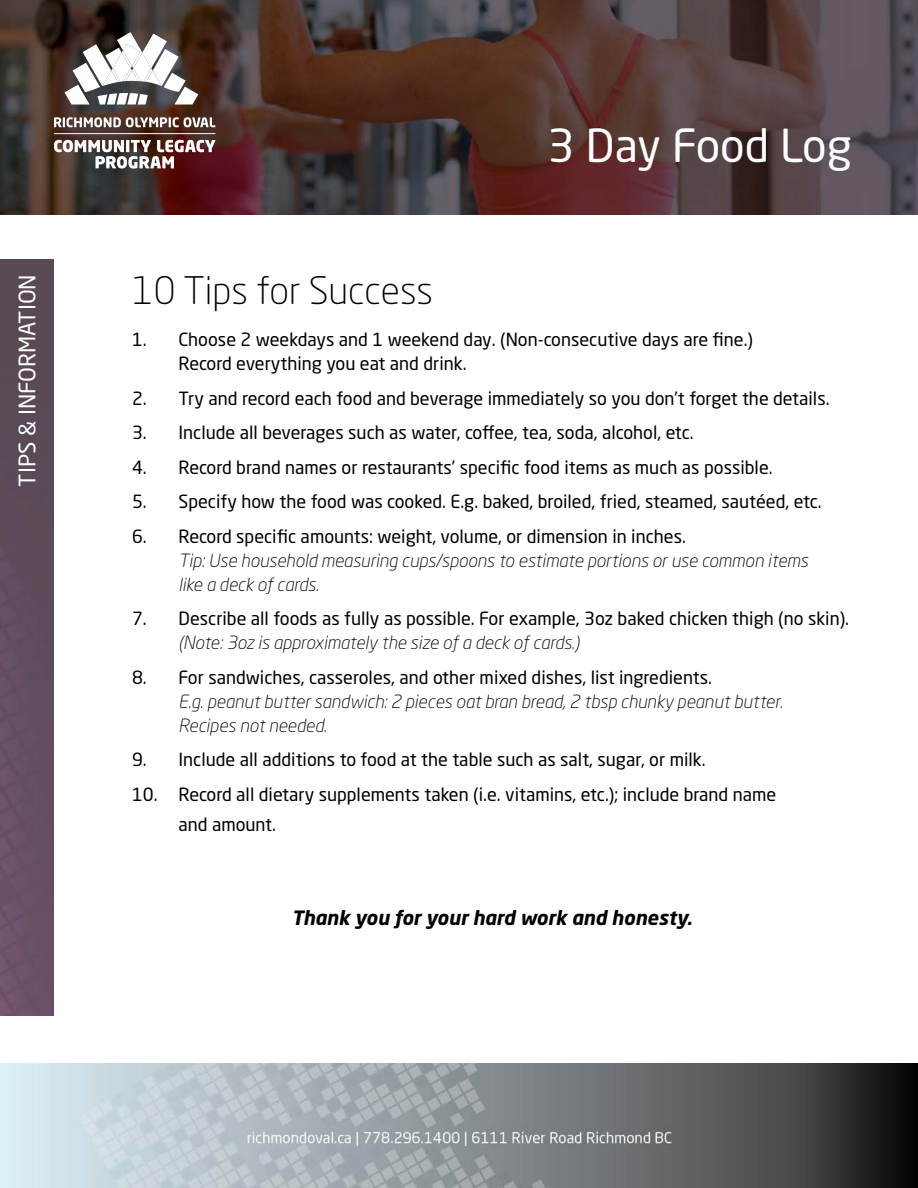
<style>
.page{position:relative;width:918px;height:1188px;background:#fff}
.page>*{position:absolute;margin:0;border:0;box-sizing:border-box;transform-origin:0 0}
.t1{font:45px "Neo Sans Std";color:#fff}
.t2{font:300 37.5px "Neo Sans Std";color:#000}
.t3{font:22.5px "Neo Sans Std";color:#fff}
.t4{font:italic 700 19.5px "Neo Sans Std";color:#000}
.t5{font:18px/24px "Neo Sans Std";color:#000}
.t6{font:italic 300 18px/24px "Neo Sans Std";color:#000}
</style>
<div class="page">
<img style="left:0;top:0;width:918px;height:214px">
<img style="left:0;top:259px;width:54px;height:756px">
<svg style="left:54px;top:140px;width:161px;height:29px"></svg>
<svg style="left:54px;top:117px;width:161px;height:10px"></svg>
<svg style="left:65px;top:32px;width:133px;height:73px"></svg>
<hr style="left:54px;top:133px;width:161px;height:1px;background:#fff">
<img style="left:0;top:1063px;width:918px;height:125px">
<p class="t3" style="left:13px;top:487px;width:214px;rotate:-90deg">TIPS &amp; INFORMATION</p>
<h1 class="t1" style="left:548px;top:118px;width:306px">3 Day Food Log</h1>
<h2 class="t2" style="left:132px;top:268px;width:303px">10 Tips for Success</h2>
<p class="t5" style="left:178px;top:327px;width:576px;text-indent:-46px">1. Choose 2 weekdays and 1 weekend day. (Non-consecutive days are fine.)<br>Record everything you eat and drink.</p>
<p class="t5" style="left:132px;top:386px;width:699px">2. Try and record each food and beverage immediately so you don’t forget the details.</p>
<p class="t5" style="left:132px;top:420px;width:563px">3. Include all beverages such as water, coffee, tea, soda, alcohol, etc.</p>
<p class="t5" style="left:132px;top:455px;width:642px">4. Record brand names or restaurants’ specific food items as much as possible.</p>
<p class="t5" style="left:132px;top:489px;width:691px">5. Specify how the food was cooked. E.g. baked, broiled, fried, steamed, sautéed, etc.</p>
<p class="t5" style="left:132px;top:524px;width:555px">6. Record specific amounts: weight, volume, or dimension in inches.</p>
<p class="t6" style="left:178px;top:548px;width:631px">Tip: Use household measuring cups/spoons to estimate portions or use common items like a deck of cards.</p>
<p class="t5" style="left:132px;top:606px;width:719px">7. Describe all foods as fully as possible. For example, 3oz baked chicken thigh (no skin).</p>
<p class="t6" style="left:178px;top:630px;width:402px">(Note: 3oz is approximately the size of a deck of cards.)</p>
<p class="t5" style="left:132px;top:665px;width:581px">8. For sandwiches, casseroles, and other mixed dishes, list ingredients.</p>
<p class="t6" style="left:178px;top:689px;width:606px">E.g. peanut butter sandwich: 2 pieces oat bran bread, 2 tbsp chunky peanut butter.<br>Recipes not needed.</p>
<p class="t5" style="left:132px;top:747px;width:575px">9. Include all additions to food at the table such as salt, sugar, or milk.</p>
<p class="t5" style="left:178px;top:779px;width:599px;line-height:30px;text-indent:-46px">10. Record all dietary supplements taken (i.e. vitamins, etc.); include brand name and amount.</p>
<p class="t4" style="left:292px;top:905px;width:402px">Thank you for your hard work and honesty.</p>
</div>
